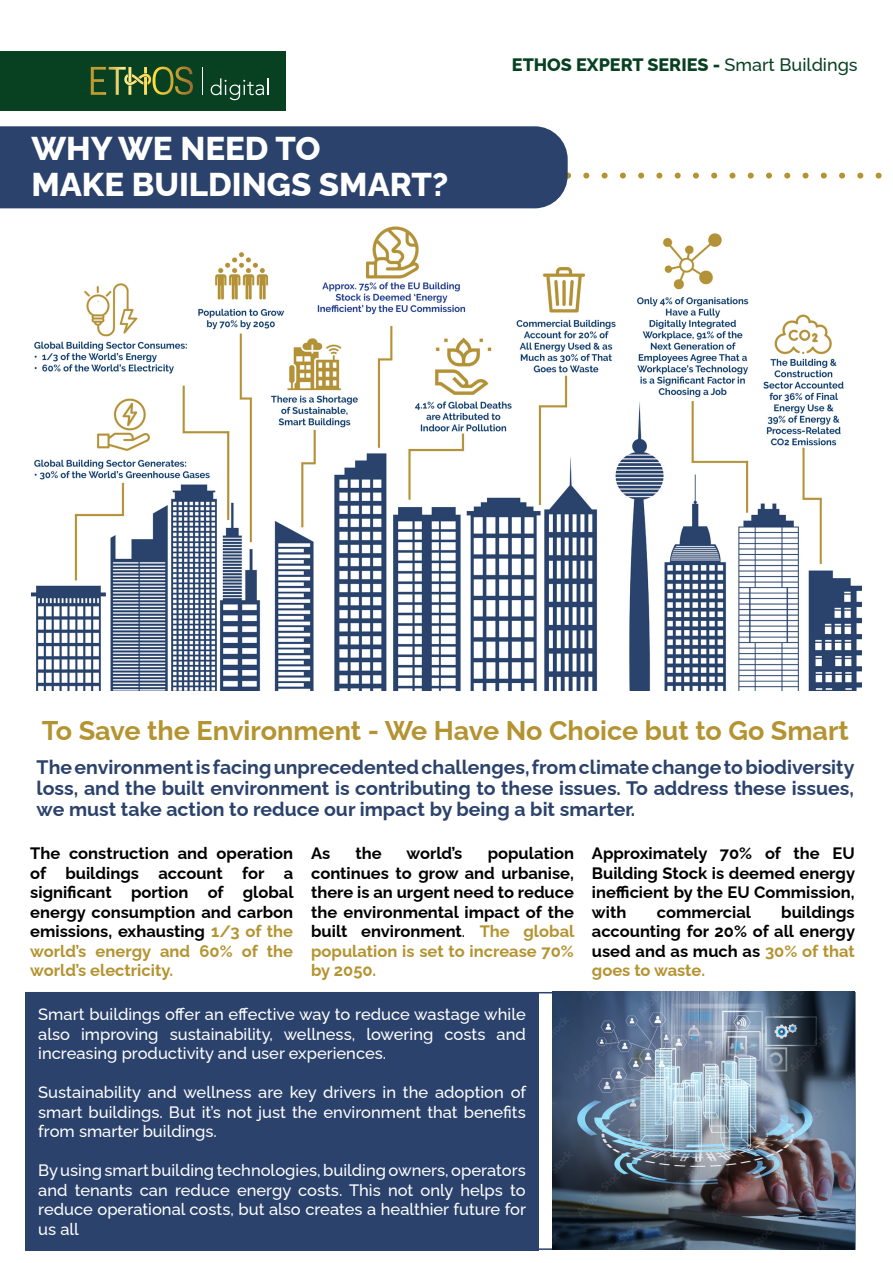
<style>
.page{position:relative;width:893px;height:1263px;background:#fff}
.page>*{position:absolute;margin:0;border:0;box-sizing:border-box;transform-origin:0 0}
.t1{font:800 33px/36px "Raleway";color:#fff}
.t2{font:700 27px "Raleway";color:#b49331}
.t3{font:700 19.5px/21px "Raleway";color:#2b426c;text-align:justify}
.t4{font:800 18px "Raleway";color:#084121}
.t5{font:700 16.5px/19.5px "Raleway";color:#000;text-align:justify}
.t6{font:500 16.5px/19.5px "Raleway";color:#fff;text-align:justify}
.s1{font-weight:500}
.s2{color:#b49331}
</style>
<div class="page">
<div style="left:0;top:51px;width:285px;height:59px;background:#084121"></div>
<svg style="left:91px;top:67px;width:102px;height:28px"></svg>
<svg style="left:202px;top:67px;width:1px;height:28px"></svg>
<svg style="left:211px;top:78px;width:58px;height:22px"></svg>
<img style="left:31px;top:226px;width:831px;height:464px">
<svg style="left:568px;top:173px;width:314px;height:6px"></svg>
<img style="left:552px;top:992px;width:302px;height:258px">
<div style="left:26px;top:992px;width:513px;height:258px;background:#2b426c"></div>
<div style="left:0;top:126px;width:568px;height:82px;background:#2b426c"></div>
<h1 class="t1" style="left:31px;top:127px;width:418px">WHY WE NEED TO<br>MAKE BUILDINGS SMART?</h1>
<p class="t4" style="left:512px;top:50px;width:347px">ETHOS EXPERT SERIES - <span class="s1">Smart Buildings</span></p>
<h2 class="t2" style="left:42px;top:709px;width:808px">To Save the Environment - We Have No Choice but to Go Smart</h2>
<p class="t3" style="left:37px;top:755px;width:819px">The environment is facing unprecedented challenges, from climate change to biodiversity loss, and the built environment is contributing to these issues. To address these issues, we must take action to reduce our impact by being a bit smarter.</p>
<p class="t5" style="left:30px;top:842px;width:265px">The construction and operation of buildings account for a significant portion of global energy consumption and carbon emissions, exhausting <span class="s2">1/3 of the world’s energy and 60% of the world’s electricity.</span></p>
<p class="t5" style="left:311px;top:842px;width:21px">As</p>
<p class="t5" style="left:355px;top:842px;width:28px">the</p>
<p class="t5" style="left:406px;top:842px;width:58px">world’s</p>
<p class="t5" style="left:311px;top:842px;width:265px;text-indent:177px">population continues to grow and urbanise, there is an urgent need to reduce the environmental impact of the built environment<span class="s1">.</span> <span class="s2">The global population is set to increase 70% by 2050.</span></p>
<p class="t5" style="left:592px;top:842px;width:265px">Approximately 70% of the EU Building Stock is deemed energy inefficient by the EU Commission, with</p>
<p class="t5" style="left:592px;top:900px;width:265px;text-indent:189px">buildings accounting for 20% of all energy used and as much as <span class="s2">30% of that goes to waste.</span></p>
<p class="t5" style="left:657px;top:900px;width:96px">commercial</p>
<p class="t6" style="left:38px;top:1003px;width:489px">Smart buildings offer an effective way to reduce wastage while also improving sustainability, wellness, lowering costs and increasing productivity and user experiences.</p>
<p class="t6" style="left:38px;top:1081px;width:489px">Sustainability and wellness are key drivers in the adoption of smart buildings. But it’s not just the environment that benefits from smarter buildings.</p>
<p class="t6" style="left:38px;top:1159px;width:489px">By using smart building technologies, building owners, operators and tenants can reduce energy costs. This not only helps to reduce operational costs, but also creates a healthier future for us all</p>
</div>
